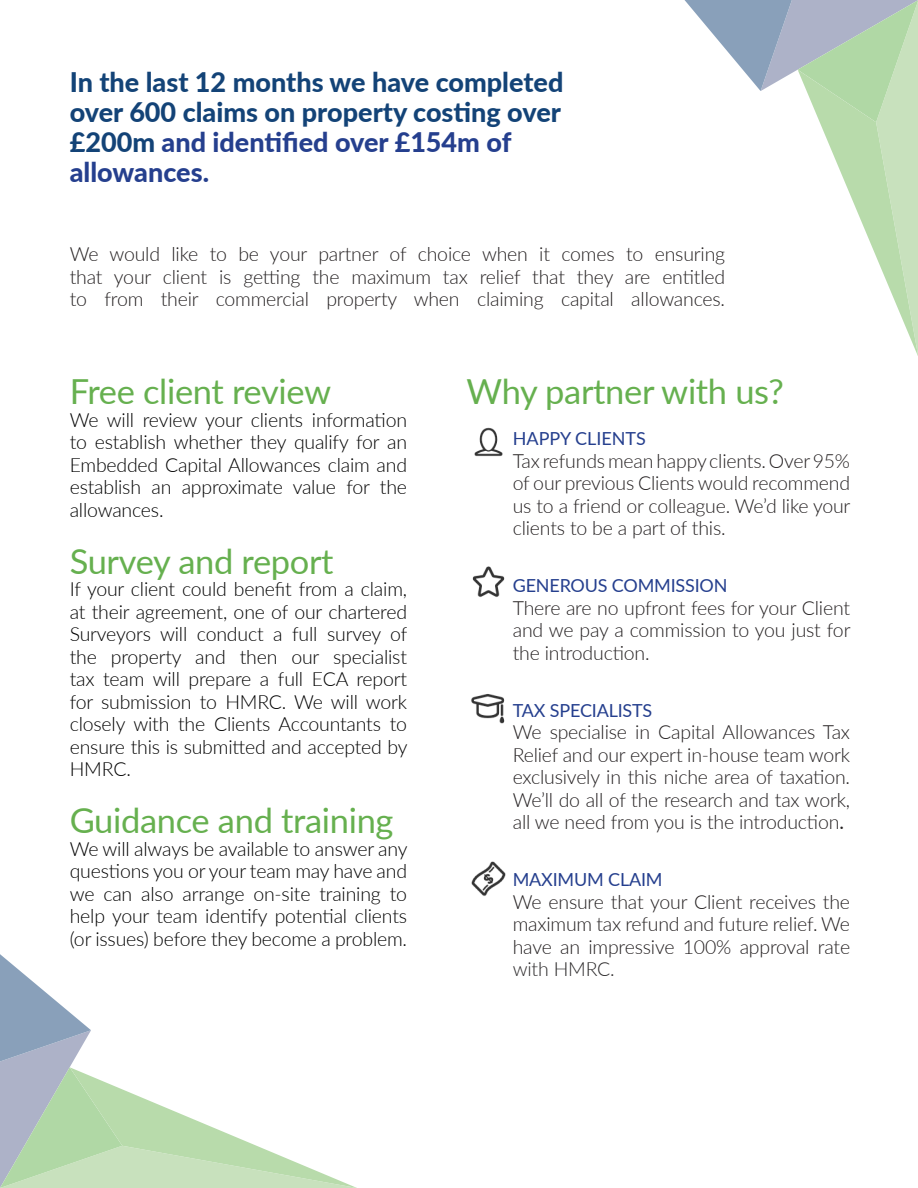
<style>
.page{position:relative;width:918px;height:1188px;background:#fff}
.page>*{position:absolute;margin:0;border:0;box-sizing:border-box;transform-origin:0 0}
.FINAL{font:34.5px "Lato";letter-spacing:-.01em;color:#66b04f}
.HMA_BODY{font:800 27px/30px "Lato";color:#134377}
.FINAL-2{font:300 19.5px/22.5px "Lato";letter-spacing:-.01em;color:#231f20;text-align:justify}
.FINAL-3{font:300 19.5px/22.5px "Lato";letter-spacing:-.01em;color:#000;text-align:justify}
.FINAL-4{font:18px "Lato";letter-spacing:-.01em;color:#253f8e}
.s1{color:#253f8e}
.s2{font-weight:400}
.s3{color:#2b292a}
</style>
<div class="page">
<img style="left:474px;top:427px;width:29px;height:30px">
<img style="left:472px;top:566px;width:32px;height:31px">
<img style="left:471px;top:694px;width:34px;height:30px">
<img style="left:471px;top:861px;width:35px;height:35px">
<svg style="left:0;top:954px;width:357px;height:234px"></svg>
<svg style="left:685px;top:0;width:233px;height:356px"></svg>
<p class="HMA_BODY" style="left:70px;top:66px;width:495px">In the last 12 months we have completed over 600 claims on property costing over £200m <span class="s1">and identified over £154m of allowances.</span></p>
<p class="FINAL-2" style="left:70px;top:242px;width:657px">We would like to be your partner of choice when it comes to ensuring that your client is getting the maximum tax relief that they are entitled to from their commercial property when claiming capital allowances.</p>
<p class="FINAL" style="left:70px;top:367px;width:263px">Free client review</p>
<p class="FINAL-3" style="left:70px;top:408px;width:339px">We will review your clients information to establish whether they qualify for an Embedded Capital Allowances claim and establish an approximate value for the allowances.</p>
<p class="FINAL" style="left:70px;top:537px;width:265px">Survey and report</p>
<p class="FINAL-3" style="left:70px;top:577px;width:339px">If your client could benefit from a claim, at their agreement, one of our chartered Surveyors will conduct a full survey of the property and then our specialist tax team will prepare a full ECA report for submission to HMRC. We will work closely with the Clients Accountants to ensure this is submitted and accepted by HMRC.</p>
<p class="FINAL" style="left:70px;top:796px;width:325px">Guidance and training</p>
<p class="FINAL-3" style="left:70px;top:837px;width:339px">We will always be available to answer any questions you or your team may have and we can also arrange on-site training to help your team identify potential clients (or issues) before they become a problem.</p>
<p class="FINAL" style="left:466px;top:367px;width:319px">Why partner with us?</p>
<p class="FINAL-4" style="left:513px;top:426px;width:135px">HAPPY CLIENTS</p>
<p class="FINAL-2" style="left:513px;top:449px;width:339px">Tax refunds mean happy clients. Over 95% of our previous Clients would recommend us to a friend or colleague. We’d like your clients to be a part of this.</p>
<p class="FINAL-4" style="left:513px;top:573px;width:216px">GENEROUS COMMISSION</p>
<p class="FINAL-2" style="left:513px;top:596px;width:339px">There are no upfront fees for your Client and we pay a commission to you just for the introduction.</p>
<p class="FINAL-4" style="left:513px;top:697px;width:141px">TAX SPECIALISTS</p>
<p class="FINAL-2" style="left:513px;top:720px;width:339px">We specialise in Capital Allowances Tax Relief and our expert in-house team work exclusively in this niche area of taxation.<br>We’ll do all of the research and tax work, all we need from you is the introduction<span class="s2">.</span></p>
<p class="FINAL-4" style="left:513px;top:867px;width:151px">MAXIMUM CLAIM</p>
<p class="FINAL-2" style="left:513px;top:890px;width:339px">We ensure that your Client receives the maximum tax refund and future relief. We have an impressive 100% approval rate <span class="s3">with HMRC.</span></p>
</div>
